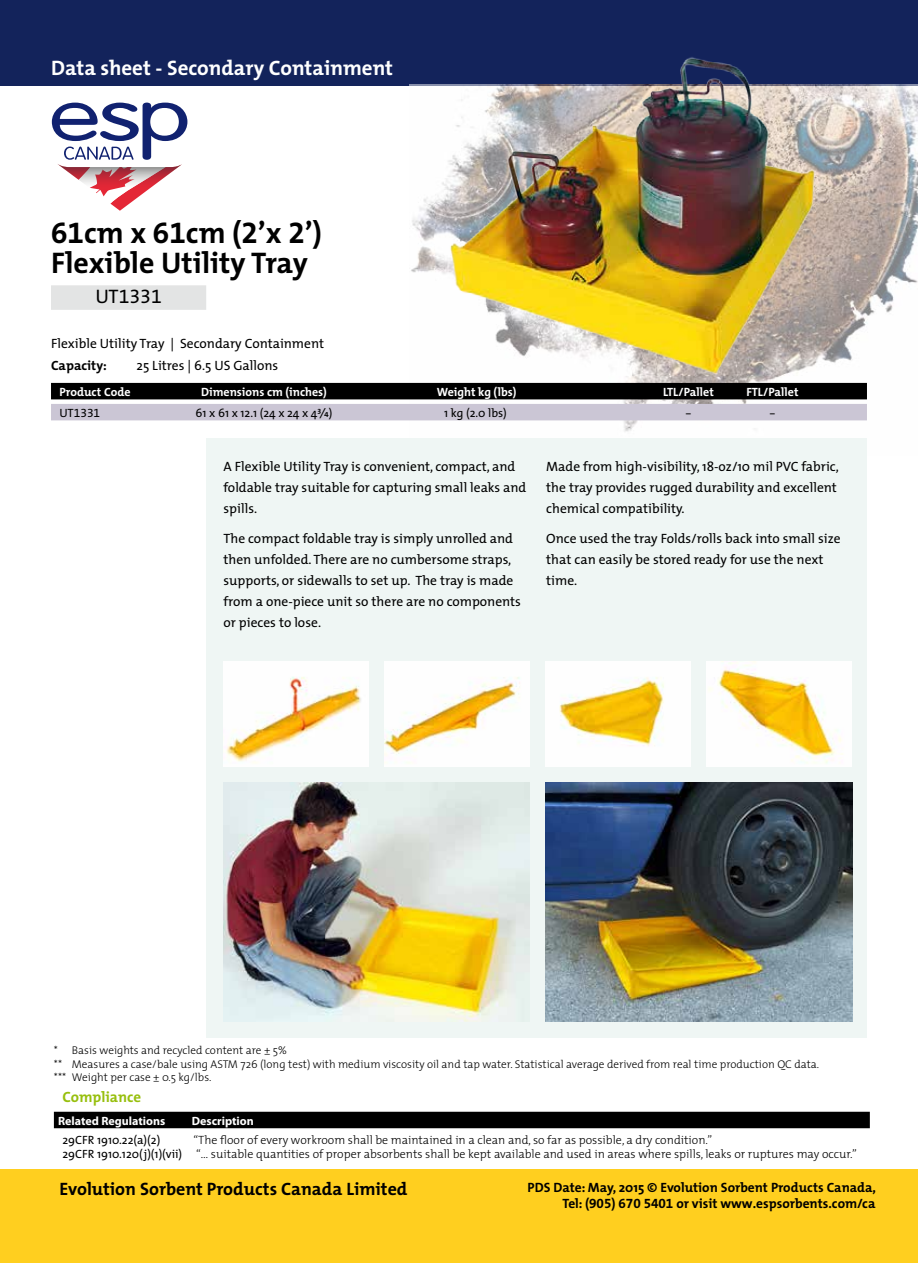
<style>
.page{position:relative;width:918px;height:1263px;background:#fff}
.page>*{position:absolute;margin:0;border:0;box-sizing:border-box;transform-origin:0 0}
.t1{font:700 30px/30px "The Mix";color:#000}
.t2{font:700 21px "The Mix";color:#fff}
.t3{font:19.65px "The Mix Expert";color:#000}
.t4{font:700 18px "The Mix";color:#000}
.t5{font:700 15px "The Mix";color:#97bf0d}
.t6{font:13.5px/21px "The Mix";color:#000}
.t7{font:700 13.5px/16.2px "The Mix";color:#000;text-align:right}
.t8{font:300 12px/13.5px "The Mix";color:#000}
.t9{font:700 12px "The Mix";color:#fff}
.t10{font:12px "The Mix";color:#000}
.t11{font:700 12px "Myriad Pro";color:#fff}
.t12{font:12px "The Mix Expert";color:#000}
.t13{font:300 11.25px/13.5px "The Mix";color:#000}
.s1{font-family:"The Mix Bold Expert";font-weight:400}
.s2{font-family:"The Mix"}
.s3{font-family:"The Mix Expert"}
.s4{font-weight:400}
</style>
<div class="page">
<div style="left:0;top:0;width:918px;height:85px;background:#13235b"></div>
<div style="left:0;top:1169px;width:918px;height:94px;background:#ffcf1f"></div>
<svg style="left:52px;top:103px;width:135px;height:108px"></svg>
<div style="left:54px;top:1112px;width:816px;height:16px;background:#000"></div>
<img style="left:410px;top:84px;width:508px;height:348px">
<div style="left:206px;top:438px;width:661px;height:599px;background:#eff6f4"></div>
<div style="left:51px;top:383px;width:816px;height:16px;background:#000"></div>
<div style="left:51px;top:404px;width:816px;height:16px;background:#cbc6d5"></div>
<div style="left:51px;top:285px;width:155px;height:25px;background:#e3e4e4"></div>
<img style="left:224px;top:782px;width:306px;height:240px">
<img style="left:546px;top:782px;width:306px;height:240px">
<img style="left:438px;top:57px;width:390px;height:326px">
<img style="left:384px;top:662px;width:145px;height:105px">
<img style="left:224px;top:662px;width:144px;height:105px">
<img style="left:545px;top:662px;width:145px;height:105px">
<img style="left:706px;top:662px;width:145px;height:105px">
<h2 class="t2" style="left:51px;top:50px;width:344px">Data sheet - Secondary Containment</h2>
<h1 class="t1" style="left:51px;top:217px;width:273px"><span class="s1">61</span>cm x <span class="s1">61</span>cm (<span class="s1">2</span>’x <span class="s1">2</span>’)<br>Flexible Utility Tray</h1>
<h3 class="t3" style="left:95px;top:280px;width:68px"><span class="s2">UT</span>1331</h3>
<p class="t6" style="left:51px;top:332px;width:275px">Flexible Utility Tray | Secondary Containment</p>
<p class="t7" style="left:51px;top:357px;width:57px">Capacity:</p>
<p class="t6" style="left:137px;top:355px;width:143px">25 Litres | 6.5 US Gallons</p>
<p class="t9" style="left:60px;top:382px;width:73px">Product Code</p>
<p class="t9" style="left:201px;top:382px;width:127px">Dimensions cm (inches)</p>
<p class="t9" style="left:437px;top:382px;width:81px">Weight kg (lbs)</p>
<p class="t9" style="left:663px;top:382px;width:52px">LTL/Pallet</p>
<p class="t9" style="left:746px;top:382px;width:54px">FTL/Pallet</p>
<p class="t12" style="left:60px;top:403px;width:42px"><span class="s2">UT</span>1331</p>
<p class="t10" style="left:196px;top:403px;width:138px">61 x 61 x 12.1 (24 x 24 x 4<span class="s3">X</span>)</p>
<p class="t10" style="left:444px;top:403px;width:64px">1 kg (2.0 lbs)</p>
<p class="t12" style="left:685px;top:403px;width:8px">-</p>
<p class="t12" style="left:769px;top:403px;width:8px">-</p>
<p class="t6" style="left:224px;top:456px;width:304px">A Flexible Utility Tray is convenient, compact, and foldable tray suitable for capturing small leaks and spills.</p>
<p class="t6" style="left:224px;top:527px;width:299px">The compact foldable tray is simply unrolled and then unfolded. There are no cumbersome straps, supports, or sidewalls to set up. The tray is made from a one-piece unit so there are no components or pieces to lose.</p>
<p class="t6" style="left:546px;top:456px;width:294px">Made from high-visibility, 18-oz/10 mil PVC fabric, the tray provides rugged durability and excellent chemical compatibility.</p>
<p class="t6" style="left:546px;top:527px;width:296px">Once used the tray Folds/rolls back into small size that can easily be stored ready for use the next time.</p>
<p class="t13" style="left:54px;top:1043px;width:767px">* Basis weights and recycled content are ± 5%<br>** Measures a case/bale using ASTM 726 (long test) with medium viscosity oil and tap water. Statistical average derived from real time production QC data. *** Weight per case ± 0.5 kg/lbs.</p>
<p class="t5" style="left:62px;top:1085px;width:80px">Compliance</p>
<p class="t11" style="left:58px;top:1114px;width:109px">Related Regulations</p>
<p class="t11" style="left:192px;top:1114px;width:63px">Description</p>
<p class="t10" style="left:62px;top:1130px;width:99px">29CFR 1910.22(a)(2)</p>
<p class="t8" style="left:62px;top:1133px;width:796px;text-indent:131px">“The floor of every workroom shall be maintained in a clean and, so far as possible, a dry condition.”<br><span class="s4">29CFR 1910.120(j)(1)(vii)</span> “… suitable quantities of proper absorbents shall be kept available and used in areas where spills, leaks or ruptures may occur.”</p>
<h3 class="t4" style="left:60px;top:1174px;width:349px">Evolution Sorbent Products Canada Limited</h3>
<p class="t7" style="left:528px;top:1179px;width:350px">PDS Date: May, 2015 © Evolution Sorbent Products Canada,<br>Tel: <span class="s1">(905) 670 5401</span> or visit www.espsorbents.com/ca</p>
</div>
